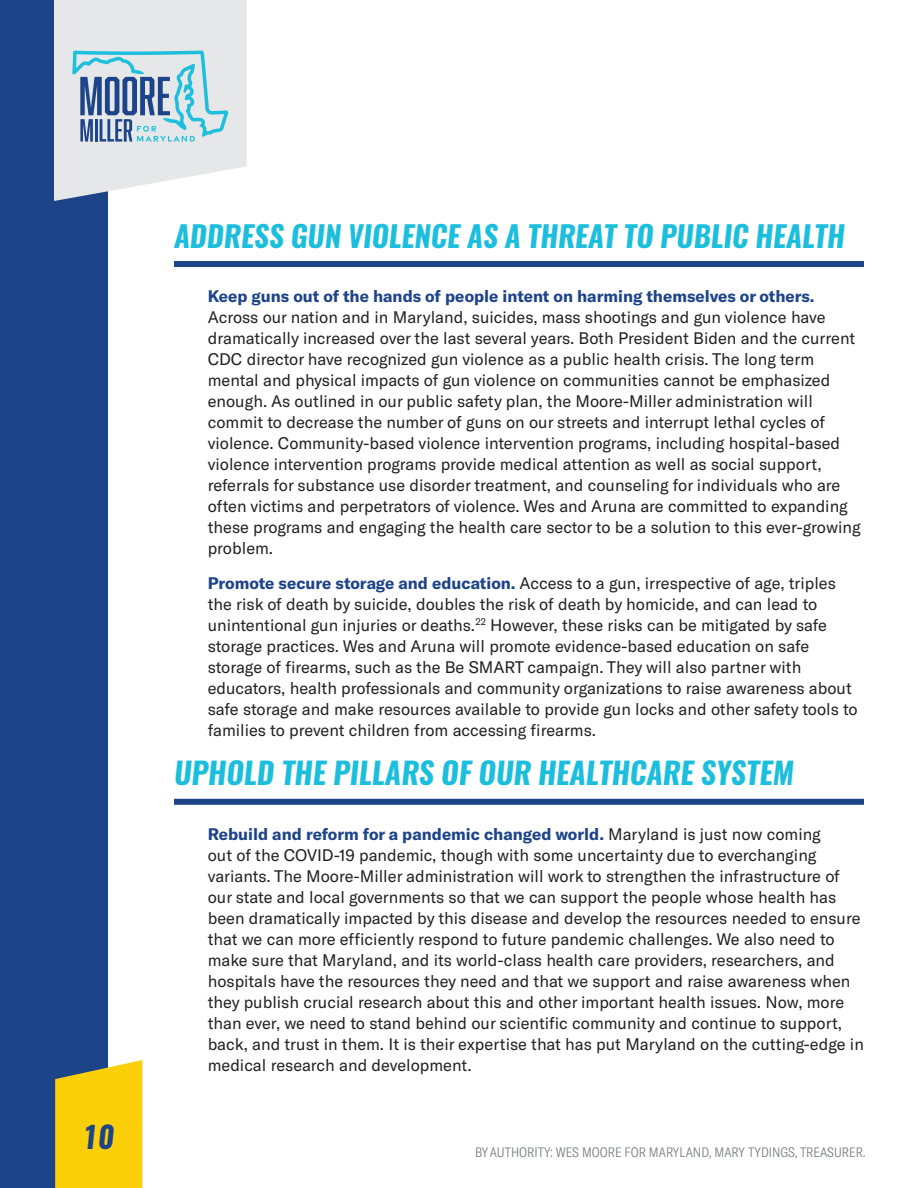
<style>
.page{position:relative;width:918px;height:1188px;background:#fff}
.page>*{position:absolute;margin:0;border:0;box-sizing:border-box;transform-origin:0 0}
.headers{font:italic 700 30px "Oswald";color:#1cbede}
.t1{font:italic 700 29.7px "Oswald";color:#1d4389}
.headers-2{font:italic 700 29.25px "Oswald";color:#1cbede}
.indent_body{font:16.5px/21px "GT America";color:#231f20}
.body{font:300 condensed 13.5px "GT America";color:#808285}
.s1{font-weight:700;color:#1d4389}
</style>
<div class="page">
<div style="left:0;top:0;width:108px;height:1188px;background:#1d4389"></div>
<svg style="left:55px;top:1060px;width:87px;height:128px;background:#edc713"></svg>
<svg style="left:54px;top:0;width:193px;height:201px;background:#cddae2"></svg>
<div style="left:174px;top:261px;width:690px;height:6px;background:#1d4389"></div>
<div style="left:174px;top:799px;width:690px;height:6px;background:#1d4389"></div>
<h2 class="t1" style="left:82px;top:1117px;width:33px">10</h2>
<p class="headers-2" style="left:174px;top:215px;width:672px">ADDRESS GUN VIOLENCE AS A THREAT TO PUBLIC HEALTH</p>
<p class="indent_body" style="left:208px;top:286px;width:655px"><span class="s1">Keep guns out of the hands of people intent on harming themselves or others.<br></span>Across our nation and in Maryland, suicides, mass shootings and gun violence have dramatically increased over the last several years. Both President Biden and the current CDC director have recognized gun violence as a public health crisis. The long term mental and physical impacts of gun violence on communities cannot be emphasized enough. As outlined in our public safety plan, the Moore-Miller administration will commit to decrease the number of guns on our streets and interrupt lethal cycles of violence. Community-based violence intervention programs, including hospital-based violence intervention programs provide medical attention as well as social support, referrals for substance use disorder treatment, and counseling for individuals who are often victims and perpetrators of violence. Wes and Aruna are committed to expanding these programs and engaging the health care sector to be a solution to this ever-growing problem.</p>
<p class="indent_body" style="left:208px;top:572px;width:652px"><span class="s1">Promote secure storage and education.</span> Access to a gun, irrespective of age, triples the risk of death by suicide, doubles the risk of death by homicide, and can lead to unintentional gun injuries or deaths.<sup>22</sup> However, these risks can be mitigated by safe storage practices. Wes and Aruna will promote evidence-based education on safe storage of firearms, such as the Be SMART campaign. They will also partner with educators, health professionals and community organizations to raise awareness about safe storage and make resources available to provide gun locks and other safety tools to families to prevent children from accessing firearms.</p>
<p class="headers" style="left:174px;top:752px;width:621px">UPHOLD THE PILLARS OF OUR HEALTHCARE SYSTEM</p>
<p class="indent_body" style="left:208px;top:824px;width:658px"><span class="s1">Rebuild and reform for a pandemic changed world.</span> Maryland is just now coming<br>out of the COVID-19 pandemic, though with some uncertainty due to everchanging variants. The Moore-Miller administration will work to strengthen the infrastructure of our state and local governments so that we can support the people whose health has been dramatically impacted by this disease and develop the resources needed to ensure that we can more efficiently respond to future pandemic challenges. We also need to make sure that Maryland, and its world-class health care providers, researchers, and hospitals have the resources they need and that we support and raise awareness when they publish crucial research about this and other important health issues. Now, more than ever, we need to stand behind our scientific community and continue to support, back, and trust in them. It is their expertise that has put Maryland on the cutting-edge in medical research and development.</p>
<p class="body" style="left:475px;top:1144px;width:392px">BY AUTHORITY: WES MOORE FOR MARYLAND, MARY TYDINGS, TREASURER.</p>
</div>
